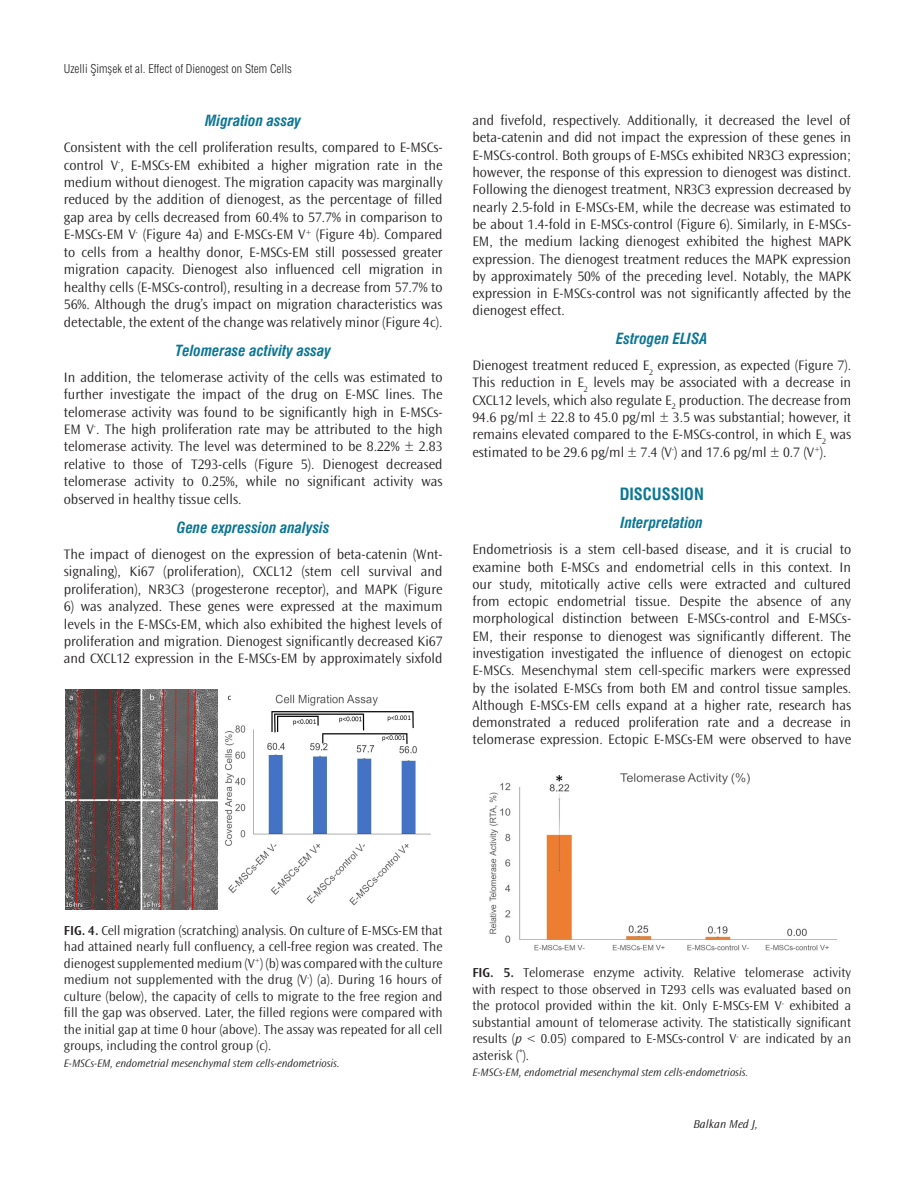
<style>
.page{position:relative;width:915px;height:1191px;background:#fff}
.page>*{position:absolute;margin:0;border:0;box-sizing:border-box;transform-origin:0 0}
.ARA_BASLIK{font:16.5px "Swiss Condensed Bold Tr";color:#0c7695}
.BOLD{font:15px "Swiss Cond Bold Italic Tr";color:#0c7695}
.YAZI{font:300 14.25px/17.2px "Ocean Sans Std";color:#231f20;text-align:justify}
.RESİM-ALTI{font:300 13.5px/16.5px "Ocean Sans Std";color:#231f20;text-align:justify}
.t1{font:12px "Swiss Condensed Light Tr";color:#231f20}
.t2{font:italic 300 12px "Ocean Sans Std";color:#231f20}
.RESİM-ALTI-2{font:italic 300 11.25px "Ocean Sans Std";color:#231f20}
.s1{font-weight:600}
.s2{font-style:italic}
</style>
<div class="page">
<img style="left:65px;top:689px;width:366px;height:220px">
<img style="left:489px;top:773px;width:348px;height:178px">
<p class="t1" style="left:64px;top:61px;width:229px">Uzelli Şimşek et al. Effect of Dienogest on Stem Cells</p>
<p class="BOLD" style="left:205px;top:112px;width:97px">Migration assay</p>
<p class="YAZI" style="left:64px;top:139px;width:380px">Consistent with the cell proliferation results, compared to E-MSCs&shy;control V<sup>-</sup>, E-MSCs-EM exhibited a higher migration rate in the medium without dienogest. The migration capacity was marginally reduced by the addition of dienogest, as the percentage of filled gap area by cells decreased from 60.4% to 57.7% in comparison to E-MSCs-EM V<sup>-</sup> (Figure 4a) and E-MSCs-EM V<sup>+</sup> (Figure 4b). Compared to cells from a healthy donor, E-MSCs-EM still possessed greater migration capacity. Dienogest also influenced cell migration in healthy cells (E-MSCs-control), resulting in a decrease from 57.7% to 56%. Although the drug’s impact on migration characteristics was detectable, the extent of the change was relatively minor (Figure 4c).</p>
<p class="BOLD" style="left:175px;top:341px;width:157px">Telomerase activity assay</p>
<p class="YAZI" style="left:64px;top:368px;width:380px">In addition, the telomerase activity of the cells was estimated to further investigate the impact of the drug on E-MSC lines. The telomerase activity was found to be significantly high in E-MSCs-EM V<sup>-</sup>. The high proliferation rate may be attributed to the high telomerase activity. The level was determined to be 8.22% ± 2.83 relative to those of T293-cells (Figure 5). Dienogest decreased telomerase activity to 0.25%, while no significant activity was observed in healthy tissue cells.</p>
<p class="BOLD" style="left:177px;top:518px;width:154px">Gene expression analysis</p>
<p class="YAZI" style="left:64px;top:545px;width:380px">The impact of dienogest on the expression of beta-catenin (Wnt&shy;signaling), Ki67 (proliferation), CXCL12 (stem cell survival and proliferation), NR3C3 (progesterone receptor), and MAPK (Figure</p>
<p class="YAZI" style="left:64px;top:598px;width:380px">6) was analyzed. These genes were expressed at the maximum levels in the E-MSCs-EM, which also exhibited the highest levels of proliferation and migration. Dienogest significantly decreased Ki67 and CXCL12 expression in the E-MSCs-EM by approximately sixfold</p>
<p class="YAZI" style="left:472px;top:112px;width:380px">and fivefold, respectively. Additionally, it decreased the level of beta-catenin and did not impact the expression of these genes in E-MSCs-control. Both groups of E-MSCs exhibited NR3C3 expression; however, the response of this expression to dienogest was distinct.<br>Following the dienogest treatment, NR3C3 expression decreased by nearly 2.5-fold in E-MSCs-EM, while the decrease was estimated to be about 1.4-fold in E-MSCs-control (Figure 6). Similarly, in E-MSCs-EM, the medium lacking dienogest exhibited the highest MAPK expression. The dienogest treatment reduces the MAPK expression by approximately 50% of the preceding level. Notably, the MAPK expression in E-MSCs-control was not significantly affected by the dienogest effect.</p>
<p class="BOLD" style="left:616px;top:330px;width:93px">Estrogen ELISA</p>
<p class="YAZI" style="left:472px;top:357px;width:380px">Dienogest treatment reduced E<sub>2</sub> expression, as expected (Figure 7).<br>This reduction in E<sub>2</sub> levels may be associated with a decrease in CXCL12 levels, which also regulate E<sub>2</sub> production. The decrease from 94.6 pg/ml ± 22.8 to 45.0 pg/ml ± 3.5 was substantial; however, it remains elevated compared to the E-MSCs-control, in which E<sub>2</sub> was estimated to be 29.6 pg/ml ± 7.4 (V<sup>-</sup>) and 17.6 pg/ml ± 0.7 (V<sup>+</sup>).</p>
<p class="ARA_BASLIK" style="left:619px;top:484px;width:86px">DISCUSSION</p>
<p class="BOLD" style="left:620px;top:514px;width:84px">Interpretation</p>
<p class="YAZI" style="left:472px;top:541px;width:380px">Endometriosis is a stem cell-based disease, and it is crucial to examine both E-MSCs and endometrial cells in this context. In our study, mitotically active cells were extracted and cultured from ectopic endometrial tissue. Despite the absence of any morphological distinction between E-MSCs-control and E-MSCs-EM, their response to dienogest was significantly different. The investigation investigated the influence of dienogest on ectopic E-MSCs. Mesenchymal stem cell-specific markers were expressed by the isolated E-MSCs from both EM and control tissue samples.<br>Although E-MSCs-EM cells expand at a higher rate, research has demonstrated a reduced proliferation rate and a decrease in telomerase expression. Ectopic E-MSCs-EM were observed to have</p>
<p class="RESİM-ALTI" style="left:64px;top:922px;width:380px"><span class="s1">FIG. 4.</span> Cell migration (scratching) analysis. On culture of E-MSCs-EM that had attained nearly full confluency, a cell-free region was created. The dienogest supplemented medium (V<sup>+</sup>) (b) was compared with the culture medium not supplemented with the drug (V<sup>-</sup>) (a). During 16 hours of culture (below), the capacity of cells to migrate to the free region and fill the gap was observed. Later, the filled regions were compared with the initial gap at time 0 hour (above). The assay was repeated for all cell groups, including the control group (c).</p>
<p class="RESİM-ALTI-2" style="left:64px;top:1056px;width:277px">E-MSCs-EM, endometrial mesenchymal stem cells-endometriosis.</p>
<p class="RESİM-ALTI" style="left:472px;top:964px;width:380px"><span class="s1">FIG. 5.</span> Telomerase enzyme activity. Relative telomerase activity with respect to those observed in T293 cells was evaluated based on the protocol provided within the kit. Only E-MSCs-EM V<sup>-</sup> exhibited a substantial amount of telomerase activity. The statistically significant results (<span class="s2">p</span> &lt; 0.05) compared to E-MSCs-control V<sup>-</sup> are indicated by an asterisk (<sup>*</sup>).</p>
<p class="RESİM-ALTI-2" style="left:472px;top:1066px;width:277px">E-MSCs-EM, endometrial mesenchymal stem cells-endometriosis.</p>
<p class="t2" style="left:693px;top:1117px;width:66px">Balkan Med J,</p>
</div>
